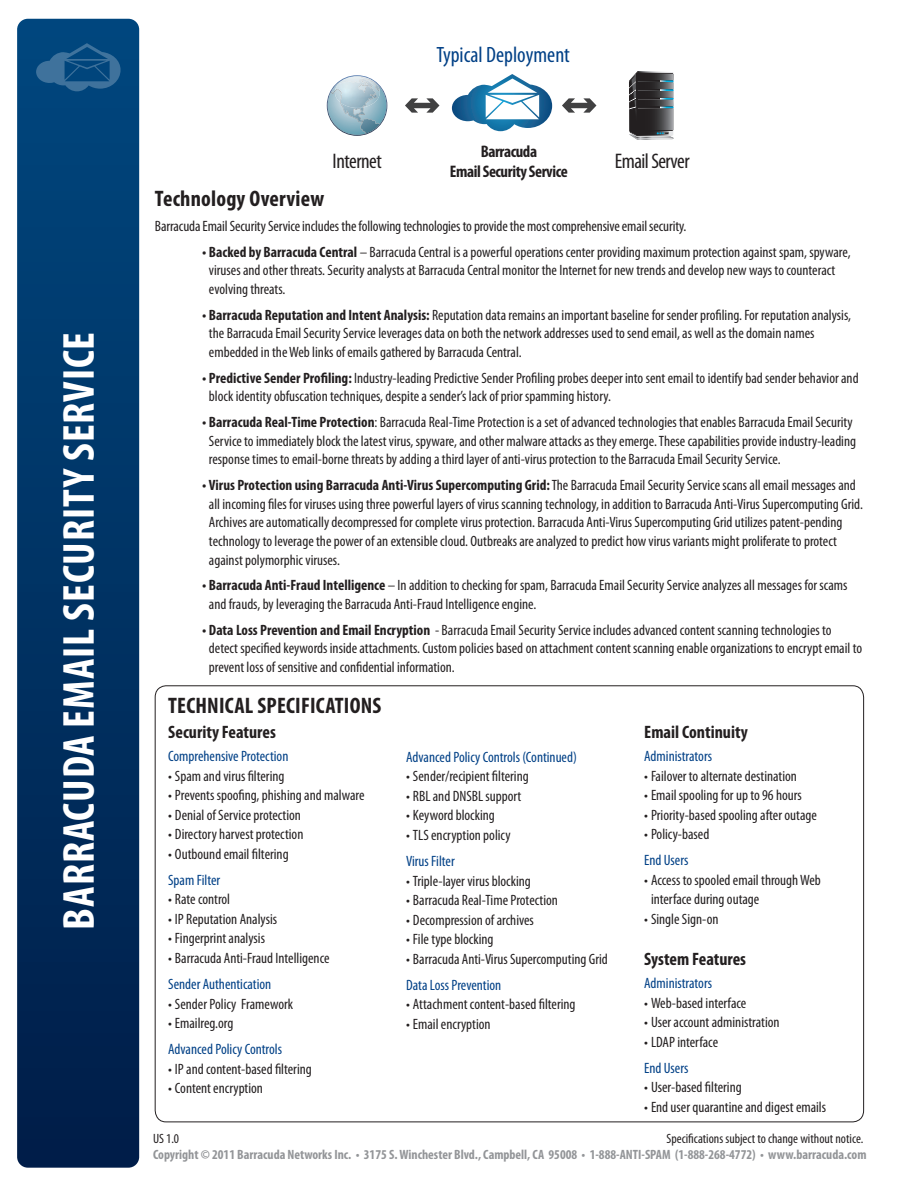
<style>
.page{position:relative;width:918px;height:1188px;background:#fff}
.page>*{position:absolute;margin:0;border:0;box-sizing:border-box;transform-origin:0 0}
.t1{font:700 condensed 45px "Myriad Pro";letter-spacing:.02em;color:#fff}
.t2{font:700 condensed 22.5px "Myriad Pro";letter-spacing:.01em;color:#231f20}
.t3{font:condensed 22.2px "Myriad Pro";color:#014086}
.t4{font:condensed 21.15px "Myriad Pro";letter-spacing:-.025em;color:#231f20}
.t5{font:700 condensed 18px "Myriad Pro";color:#231f20}
.t6{font:700 condensed 16.8px/20.1px "Myriad Pro";letter-spacing:-.025em;color:#231f20;text-align:center}
.t7{font:condensed 15px/18.8px "Myriad Pro";color:#231f20}
.t8{font:condensed 15px "Myriad Pro";color:#014086}
.t9{font:700 condensed 13.5px "Myriad Pro";color:#939598}
.t10{font:condensed 13.5px "Myriad Pro";color:#231f20}
.s1{font-weight:700}
</style>
<div class="page">
<svg style="left:17px;top:19px;width:122px;height:1149px;background:#003263"></svg>
<svg style="left:36px;top:43px;width:85px;height:48px;background:#195788"></svg>
<svg style="left:327px;top:75px;width:60px;height:61px"></svg>
<svg style="left:405px;top:98px;width:35px;height:15px"></svg>
<svg style="left:562px;top:98px;width:34px;height:15px"></svg>
<svg style="left:629px;top:71px;width:45px;height:69px;background:#505255"></svg>
<svg style="left:452px;top:74px;width:100px;height:57px"></svg>
<h1 class="t1" style="left:51px;top:930px;width:597px;rotate:-90deg">BARRACUDA Email Security Service</h1>
<h3 class="t3" style="left:436px;top:41px;width:135px">Typical Deployment</h3>
<h3 class="t4" style="left:333px;top:148px;width:51px">Internet</h3>
<p class="t6" style="left:450px;top:141px;width:119px">Barracuda<br>Email Security Service</p>
<h3 class="t4" style="left:615px;top:148px;width:76px">Email Server</h3>
<h2 class="t2" style="left:155px;top:185px;width:171px">Technology Overview</h2>
<p class="t7" style="left:155px;top:217px;width:533px">Barracuda Email Security Service includes the following technologies to provide the most comprehensive email security.</p>
<p class="t7" style="left:209px;top:242px;width:643px;text-indent:-7px"><span class="s1">• Backed by Barracuda Central</span> – Barracuda Central is a powerful operations center providing maximum protection against spam, spyware, viruses and other threats. Security analysts at Barracuda Central monitor the Internet for new trends and develop new ways to counteract evolving threats.</p>
<p class="t7" style="left:209px;top:305px;width:644px;text-indent:-7px"><span class="s1">• Barracuda Reputation and Intent Analysis:</span> Reputation data remains an important baseline for sender profiling. For reputation analysis, the Barracuda Email Security Service leverages data on both the network addresses used to send email, as well as the domain names embedded in the Web links of emails gathered by Barracuda Central.</p>
<p class="t7" style="left:209px;top:368px;width:651px;text-indent:-7px"><span class="s1">• Predictive Sender Profiling:</span> Industry-leading Predictive Sender Profiling probes deeper into sent email to identify bad sender behavior and block identity obfuscation techniques, despite a sender’s lack of prior spamming history.</p>
<p class="t7" style="left:209px;top:412px;width:649px;text-indent:-7px"><span class="s1">• Barracuda Real-Time Protection</span>: Barracuda Real-Time Protection is a set of advanced technologies that enables Barracuda Email Security<br>Service to immediately block the latest virus, spyware, and other malware attacks as they emerge. These capabilities provide industry-leading response times to email-borne threats by adding a third layer of anti-virus protection to the Barracuda Email Security Service.</p>
<p class="t7" style="left:209px;top:475px;width:655px;text-indent:-7px"><span class="s1">• Virus Protection using Barracuda Anti-Virus Supercomputing Grid:</span> The Barracuda Email Security Service scans all email messages and all incoming files for viruses using three powerful layers of virus scanning technology, in addition to Barracuda Anti-Virus Supercomputing Grid.<br>Archives are automatically decompressed for complete virus protection. Barracuda Anti-Virus Supercomputing Grid utilizes patent-pending technology to leverage the power of an extensible cloud. Outbreaks are analyzed to predict how virus variants might proliferate to protect against polymorphic viruses.</p>
<p class="t7" style="left:209px;top:576px;width:640px;text-indent:-7px"><span class="s1">• Barracuda Anti-Fraud Intelligence</span> – In addition to checking for spam, Barracuda Email Security Service analyzes all messages for scams and frauds, by leveraging the Barracuda Anti-Fraud Intelligence engine.</p>
<p class="t7" style="left:209px;top:620px;width:655px;text-indent:-7px"><span class="s1">• Data Loss Prevention and Email Encryption</span> - Barracuda Email Security Service includes advanced content scanning technologies to detect specified keywords inside attachments. Custom policies based on attachment content scanning enable organizations to encrypt email to prevent loss of sensitive and confidential information.</p>
<h2 class="t2" style="left:168px;top:692px;width:215px">TECHNICAL SPECIFICATIONS</h2>
<p class="t5" style="left:168px;top:721px;width:109px">Security Features</p>
<p class="t8" style="left:168px;top:747px;width:122px">Comprehensive Protection</p>
<p class="t7" style="left:168px;top:766px;width:118px">• Spam and virus filtering</p>
<p class="t7" style="left:168px;top:786px;width:198px">• Prevents spoofing, phishing and malware</p>
<p class="t7" style="left:168px;top:805px;width:134px">• Denial of Service protection</p>
<p class="t7" style="left:168px;top:825px;width:137px">• Directory harvest protection</p>
<p class="t7" style="left:168px;top:844px;width:122px">• Outbound email filtering</p>
<p class="t8" style="left:168px;top:871px;width:54px">Spam Filter</p>
<p class="t7" style="left:168px;top:890px;width:63px">• Rate control</p>
<p class="t7" style="left:168px;top:909px;width:111px">• IP Reputation Analysis</p>
<p class="t7" style="left:168px;top:929px;width:98px">• Fingerprint analysis</p>
<p class="t7" style="left:168px;top:948px;width:163px">• Barracuda Anti-Fraud Intelligence</p>
<p class="t8" style="left:168px;top:975px;width:105px">Sender Authentication</p>
<p class="t7" style="left:168px;top:994px;width:126px">• Sender Policy Framework</p>
<p class="t7" style="left:168px;top:1014px;width:67px">• Emailreg.org</p>
<p class="t8" style="left:168px;top:1040px;width:115px">Advanced Policy Controls</p>
<p class="t7" style="left:168px;top:1059px;width:145px">• IP and content-based filtering</p>
<p class="t7" style="left:168px;top:1079px;width:96px">• Content encryption</p>
<p class="t8" style="left:406px;top:748px;width:172px">Advanced Policy Controls (Continued)</p>
<p class="t7" style="left:406px;top:767px;width:124px">• Sender/recipient filtering</p>
<p class="t7" style="left:406px;top:786px;width:117px">• RBL and DNSBL support</p>
<p class="t7" style="left:406px;top:806px;width:90px">• Keyword blocking</p>
<p class="t7" style="left:406px;top:825px;width:106px">• TLS encryption policy</p>
<p class="t8" style="left:406px;top:852px;width:50px">Virus Filter</p>
<p class="t7" style="left:406px;top:871px;width:126px">• Triple-layer virus blocking</p>
<p class="t7" style="left:406px;top:891px;width:153px">• Barracuda Real-Time Protection</p>
<p class="t7" style="left:406px;top:910px;width:129px">• Decompression of archives</p>
<p class="t7" style="left:406px;top:930px;width:89px">• File type blocking</p>
<p class="t7" style="left:406px;top:949px;width:203px">• Barracuda Anti-Virus Supercomputing Grid</p>
<p class="t8" style="left:406px;top:976px;width:97px">Data Loss Prevention</p>
<p class="t7" style="left:406px;top:995px;width:171px">• Attachment content-based filtering</p>
<p class="t7" style="left:406px;top:1014px;width:86px">• Email encryption</p>
<p class="t5" style="left:644px;top:721px;width:105px">Email Continuity</p>
<p class="t8" style="left:644px;top:747px;width:69px">Administrators</p>
<p class="t7" style="left:644px;top:766px;width:154px">• Failover to alternate destination</p>
<p class="t7" style="left:644px;top:786px;width:159px">• Email spooling for up to 96 hours</p>
<p class="t7" style="left:644px;top:805px;width:174px">• Priority-based spooling after outage</p>
<p class="t7" style="left:644px;top:825px;width:67px">• Policy-based</p>
<p class="t8" style="left:644px;top:851px;width:46px">End Users</p>
<p class="t7" style="left:651px;top:870px;width:171px;line-height:19.5px;text-indent:-7px">• Access to spooled email through Web interface during outage</p>
<p class="t7" style="left:644px;top:909px;width:76px">• Single Sign-on</p>
<p class="t5" style="left:644px;top:948px;width:103px">System Features</p>
<p class="t8" style="left:644px;top:974px;width:69px">Administrators</p>
<p class="t7" style="left:644px;top:993px;width:104px">• Web-based interface</p>
<p class="t7" style="left:644px;top:1013px;width:137px">• User account administration</p>
<p class="t7" style="left:644px;top:1032px;width:75px">• LDAP interface</p>
<p class="t8" style="left:644px;top:1059px;width:46px">End Users</p>
<p class="t7" style="left:644px;top:1078px;width:99px">• User-based filtering</p>
<p class="t7" style="left:644px;top:1097px;width:183px">• End user quarantine and digest emails</p>
<p class="t10" style="left:153px;top:1130px;width:28px">US 1.0</p>
<p class="t10" style="left:667px;top:1130px;width:198px">Specifications subject to change without notice.</p>
<p class="t9" style="left:153px;top:1146px;width:715px">Copyright © 2011 Barracuda Networks Inc. • 3175 S. Winchester Blvd., Campbell, CA 95008 • 1-888-ANTI-SPAM (1-888-268-4772) • www.barracuda.com</p>
</div>
